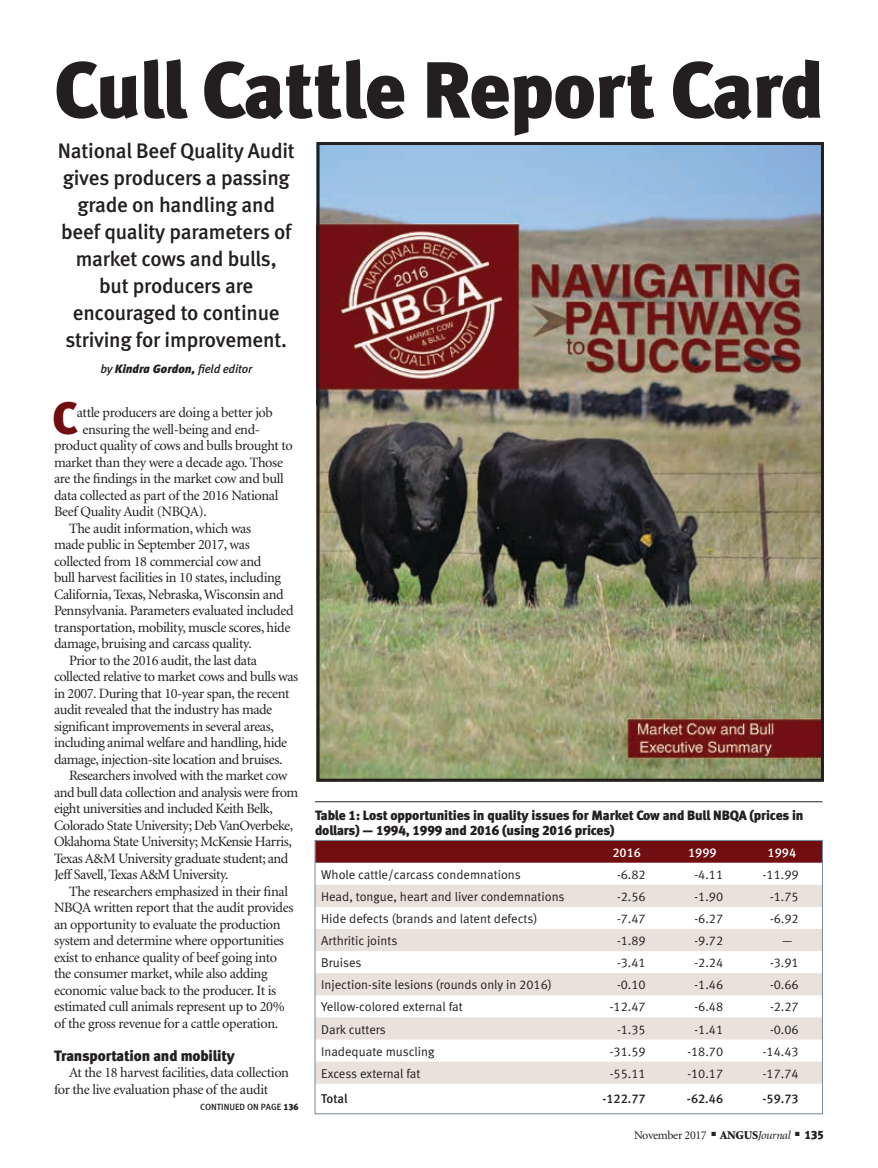
<style>
.page{position:relative;width:878px;height:1168px;background:#fff}
.page>*{position:absolute;margin:0;border:0;box-sizing:border-box;transform-origin:0 0}
.headline{font:79.5px "Meta Black LF";letter-spacing:-.01em;color:#231f20}
.Drop_Cap{font:45.45px "Meta Black LF";color:#700e12}
.deck{font:21px/27px "Meta Medium LF";letter-spacing:-.01em;color:#231f20;text-align:center}
.subhead{font:15px "Meta Black LF";letter-spacing:-.01em;color:#231f20}
.body_text{font:14.25px/16.5px "Minion";letter-spacing:-.03em;color:#231f20}
.Drop_Cap-2{font:14.25px "Minion";letter-spacing:-.025em;color:#231f20}
.table_headline{font:13.5px/15px "Meta Black LF";letter-spacing:-.01em;color:#231f20}
.table_text{font:12.75px "Meta Normal LF";color:#231f20}
.table_text-2{font:12.75px "Meta Medium LF";color:#231f20}
.table_text-3{font:12.75px "Meta Medium LF";color:#fff}
.t1{font:12px "Minion";letter-spacing:-.025em;color:#231f20}
.byline{font:italic 12px "Meta Medium LF";letter-spacing:-.01em;color:#231f20}
.t2{font:9px "Meta Medium LF";color:#231f20}
.s1{font-family:"Meta Black LF"}
.s2{font-weight:900}
.s3{font-style:italic}
</style>
<div class="page">
<hr style="left:315px;top:801px;width:507px;height:1px;background:#231f20">
<div style="left:317px;top:842px;width:503px;height:21px;background:#700e12"></div>
<svg style="left:317px;top:885px;width:503px;height:199px;fill:#e9e1da"></svg>
<div style="left:315px;top:840px;width:507px;height:274px;border:1px solid #738b9e"></div>
<img style="left:320px;top:146px;width:500px;height:632px">
<div style="left:316px;top:142px;width:508px;height:640px;border:3px solid #231f20"></div>
<p class="headline" style="left:54px;top:42px;width:771px">Cull Cattle Report Card</p>
<p class="deck" style="left:58px;top:137px;width:238px">National Beef Quality Audit gives producers a passing grade on handling and beef quality parameters of market cows and bulls,<br>but producers are encouraged to continue striving for improvement.</p>
<p class="byline" style="left:100px;top:361px;width:154px">by <span class="s1">Kindra Gordon,</span> field editor</p>
<p class="Drop_Cap" style="left:53px;top:390px;width:27px">C</p>
<p class="Drop_Cap-2" style="left:77px;top:405px;width:198px">attle producers are doing a better job</p>
<p class="Drop_Cap-2" style="left:83px;top:422px;width:179px">ensuring the well-being and end-</p>
<p class="Drop_Cap-2" style="left:54px;top:438px;width:240px">product quality of cows and bulls brought to</p>
<p class="Drop_Cap-2" style="left:54px;top:455px;width:230px">market than they were a decade ago. Those</p>
<p class="Drop_Cap-2" style="left:54px;top:471px;width:231px">are the findings in the market cow and bull</p>
<p class="Drop_Cap-2" style="left:54px;top:488px;width:226px">data collected as part of the 2016 National</p>
<p class="Drop_Cap-2" style="left:54px;top:504px;width:154px">Beef Quality Audit (NBQA).</p>
<p class="body_text" style="left:54px;top:520px;width:241px;text-indent:15px">The audit information, which was<br>made public in September 2017, was collected from 18 commercial cow and<br>bull harvest facilities in 10 states, including California, Texas, Nebraska, Wisconsin and Pennsylvania. Parameters evaluated included transportation, mobility, muscle scores, hide damage, bruising and carcass quality.</p>
<p class="body_text" style="left:54px;top:652px;width:246px;text-indent:15px">Prior to the 2016 audit, the last data collected relative to market cows and bulls was in 2007. During that 10-year span, the recent audit revealed that the industry has made significant improvements in several areas, including animal welfare and handling, hide damage, injection-site location and bruises.</p>
<p class="body_text" style="left:54px;top:768px;width:246px;text-indent:15px">Researchers involved with the market cow and bull data collection and analysis were from eight universities and included Keith Belk, Colorado State University; Deb VanOverbeke, Oklahoma State University; McKensie Harris, Texas A&amp;M University graduate student; and Jeff Savell, Texas A&amp;M University.</p>
<p class="body_text" style="left:54px;top:883px;width:241px;text-indent:15px">The researchers emphasized in their final NBQA written report that the audit provides an opportunity to evaluate the production system and determine where opportunities exist to enhance quality of beef going into the consumer market, while also adding economic value back to the producer. It is estimated cull animals represent up to 20% of the gross revenue for a cattle operation.</p>
<p class="subhead" style="left:54px;top:1046px;width:182px">Transportation and mobility</p>
<p class="body_text" style="left:54px;top:1065px;width:236px;text-indent:15px">At the 18 harvest facilities, data collection for the live evaluation phase of the audit</p>
<p class="t2" style="left:200px;top:1102px;width:100px">CONTINUED ON PAGE <span class="s1">136</span></p>
<p class="table_headline" style="left:315px;top:807px;width:490px">Table 1: Lost opportunities in quality issues for Market Cow and Bull NBQA (prices in dollars) — 1994, 1999 and 2016 (using 2016 prices)</p>
<p class="table_text-3" style="left:612px;top:845px;width:30px">2016</p>
<p class="table_text-3" style="left:688px;top:845px;width:30px">1999</p>
<p class="table_text-3" style="left:767px;top:845px;width:30px">1994</p>
<p class="table_text" style="left:321px;top:867px;width:201px">Whole cattle/carcass condemnations</p>
<p class="table_text" style="left:617px;top:867px;width:30px">-6.82</p>
<p class="table_text" style="left:694px;top:867px;width:30px">-4.11</p>
<p class="table_text" style="left:762px;top:867px;width:37px">-11.99</p>
<p class="table_text" style="left:321px;top:889px;width:245px">Head, tongue, heart and liver condemnations</p>
<p class="table_text" style="left:617px;top:889px;width:30px">-2.56</p>
<p class="table_text" style="left:694px;top:889px;width:30px">-1.90</p>
<p class="table_text" style="left:770px;top:889px;width:30px">-1.75</p>
<p class="table_text" style="left:321px;top:911px;width:218px">Hide defects (brands and latent defects)</p>
<p class="table_text" style="left:617px;top:911px;width:30px">-7.47</p>
<p class="table_text" style="left:694px;top:911px;width:30px">-6.27</p>
<p class="table_text" style="left:770px;top:911px;width:30px">-6.92</p>
<p class="table_text" style="left:321px;top:933px;width:78px">Arthritic joints</p>
<p class="table_text" style="left:617px;top:933px;width:30px">-1.89</p>
<p class="table_text" style="left:694px;top:933px;width:30px">-9.72</p>
<p class="table_text" style="left:782px;top:933px;width:12px">—</p>
<p class="table_text" style="left:321px;top:955px;width:42px">Bruises</p>
<p class="table_text" style="left:617px;top:955px;width:30px">-3.41</p>
<p class="table_text" style="left:694px;top:955px;width:30px">-2.24</p>
<p class="table_text" style="left:770px;top:955px;width:30px">-3.91</p>
<p class="table_text" style="left:321px;top:977px;width:232px">Injection-site lesions (rounds only in 2016)</p>
<p class="table_text" style="left:617px;top:977px;width:30px">-0.10</p>
<p class="table_text" style="left:694px;top:977px;width:30px">-1.46</p>
<p class="table_text" style="left:770px;top:977px;width:30px">-0.66</p>
<p class="table_text" style="left:321px;top:999px;width:143px">Yellow-colored external fat</p>
<p class="table_text" style="left:610px;top:999px;width:37px">-12.47</p>
<p class="table_text" style="left:694px;top:999px;width:30px">-6.48</p>
<p class="table_text" style="left:770px;top:999px;width:30px">-2.27</p>
<p class="table_text" style="left:321px;top:1022px;width:66px">Dark cutters</p>
<p class="table_text" style="left:617px;top:1022px;width:30px">-1.35</p>
<p class="table_text" style="left:694px;top:1022px;width:30px">-1.41</p>
<p class="table_text" style="left:770px;top:1022px;width:30px">-0.06</p>
<p class="table_text" style="left:321px;top:1044px;width:115px">Inadequate muscling</p>
<p class="table_text" style="left:610px;top:1044px;width:37px">-31.59</p>
<p class="table_text" style="left:687px;top:1044px;width:37px">-18.70</p>
<p class="table_text" style="left:762px;top:1044px;width:37px">-14.43</p>
<p class="table_text" style="left:321px;top:1066px;width:101px">Excess external fat</p>
<p class="table_text" style="left:610px;top:1066px;width:37px">-55.11</p>
<p class="table_text" style="left:687px;top:1066px;width:37px">-10.17</p>
<p class="table_text" style="left:762px;top:1066px;width:37px">-17.74</p>
<p class="table_text-2" style="left:321px;top:1091px;width:28px">Total</p>
<p class="table_text-2" style="left:602px;top:1091px;width:45px">-122.77</p>
<p class="table_text-2" style="left:687px;top:1091px;width:38px">-62.46</p>
<p class="table_text-2" style="left:762px;top:1091px;width:38px">-59.73</p>
<p class="t1" style="left:634px;top:1129px;width:191px">November 2017 ■ <span class="s2">ANGUS</span><span class="s3">Journal</span> ■ <span class="s1">135</span></p>
</div>
